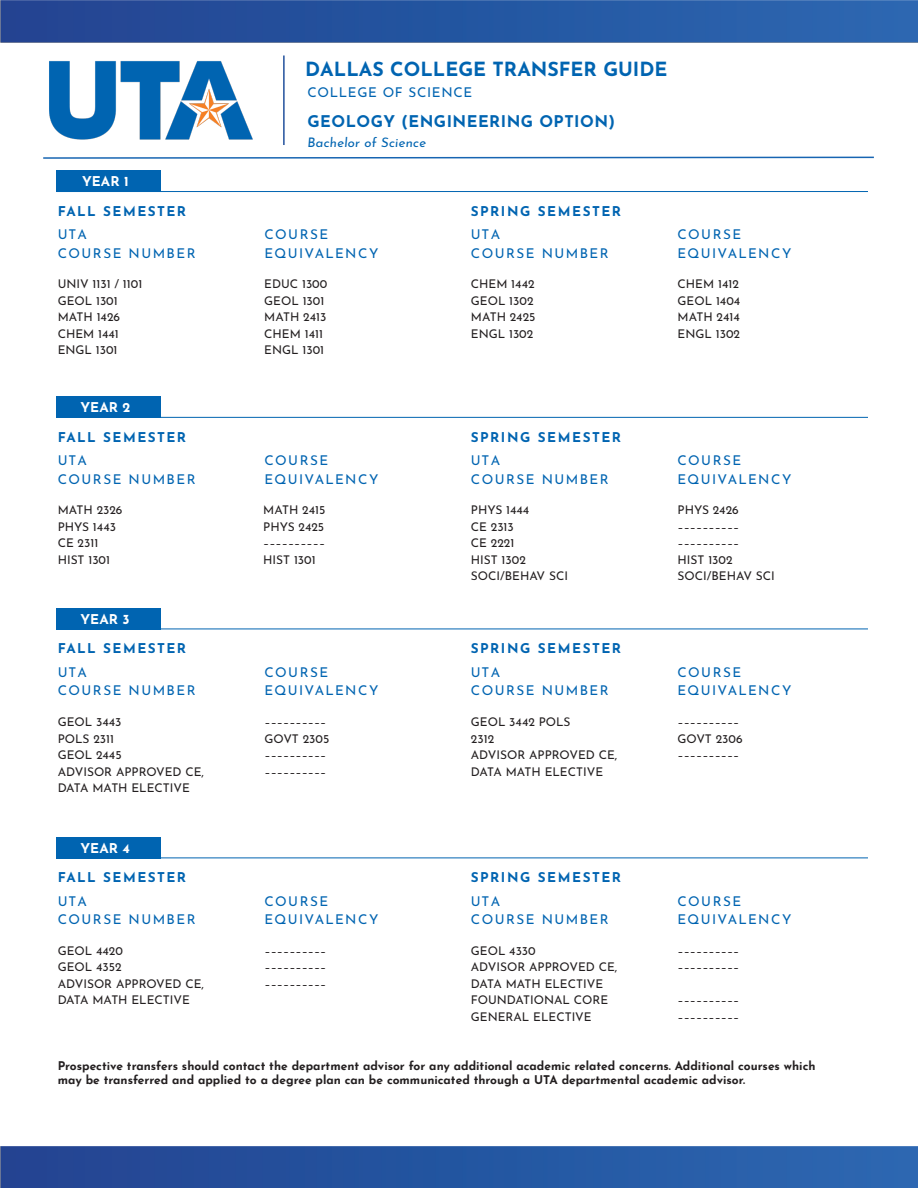
<style>
.page{position:relative;width:918px;height:1188px;background:#fff}
.page>*{position:absolute;margin:0;border:0;box-sizing:border-box;transform-origin:0 0}
.t1{font:700 19.5px "Josefin Sans";color:#0064b1}
.t2{font:700 16.05px "Josefin Sans";letter-spacing:.03em;color:#0064b1}
.t3{font:13.5px "Josefin Sans";letter-spacing:.11em;color:#0064b1}
.t4{font:700 13.5px "Josefin Sans";letter-spacing:.11em;color:#0064b1}
.t5{font:700 13.5px "Josefin Sans";color:#fff}
.t6{font:13.5px "Josefin Sans";letter-spacing:.05em;color:#0064b1}
.t7{font:13.2px "Josefin Sans";color:#0064b1}
.t8{font:12px "Josefin Sans";color:#231f20}
.t9{font:700 12px "Josefin Sans";color:#231f20}
.s1{font-style:inherit}
</style>
<div class="page">
<img style="left:0;top:1146px;width:918px;height:42px">
<hr style="left:283px;top:56px;width:2px;height:89px;background:#23519d">
<img style="left:49px;top:61px;width:204px;height:79px">
<img style="left:0;top:0;width:918px;height:43px">
<svg style="left:43px;top:156px;width:831px;height:3px"></svg>
<hr style="left:57px;top:191px;width:811px;height:1px;background:#0064b1">
<div style="left:57px;top:170px;width:104px;height:21px;background:#0064b1"></div>
<hr style="left:57px;top:417px;width:811px;height:1px;background:#0064b1">
<div style="left:57px;top:396px;width:104px;height:22px;background:#0064b1"></div>
<hr style="left:57px;top:629px;width:811px;height:1px;background:#0064b1">
<div style="left:57px;top:608px;width:104px;height:21px;background:#0064b1"></div>
<hr style="left:57px;top:858px;width:811px;height:1px;background:#0064b1">
<div style="left:57px;top:837px;width:104px;height:21px;background:#0064b1"></div>
<p class="t5" style="left:82px;top:169px;width:48px">YEAR 1</p>
<p class="t1" style="left:305px;top:51px;width:364px"><span class="s1">DALLAS</span> COLLEGE TRANSFER GUIDE</p>
<p class="t6" style="left:308px;top:81px;width:166px">COLLEGE OF SCIENCE</p>
<p class="t2" style="left:308px;top:107px;width:309px">GEOLOGY (ENGINEERING OPTION)</p>
<p class="t7" style="left:307px;top:131px;width:122px">Bachelor of Science</p>
<p class="t4" style="left:58px;top:199px;width:130px">FALL SEMESTER</p>
<p class="t4" style="left:471px;top:199px;width:152px">SPRING SEMESTER</p>
<p class="t3" style="left:58px;top:223px;width:31px">UTA</p>
<p class="t3" style="left:58px;top:242px;width:139px">COURSE NUMBER</p>
<p class="t3" style="left:471px;top:223px;width:31px">UTA</p>
<p class="t3" style="left:471px;top:242px;width:139px">COURSE NUMBER</p>
<p class="t3" style="left:265px;top:223px;width:65px">COURSE</p>
<p class="t3" style="left:265px;top:242px;width:115px">EQUIVALENCY</p>
<p class="t8" style="left:58px;top:274px;width:86px">UNIV 1131 / 1101</p>
<p class="t8" style="left:58px;top:290px;width:62px">GEOL 1301</p>
<p class="t8" style="left:58px;top:307px;width:64px">MATH 1426</p>
<p class="t8" style="left:58px;top:323px;width:63px">CHEM 1441</p>
<p class="t8" style="left:58px;top:340px;width:61px">ENGL 1301</p>
<p class="t8" style="left:264px;top:274px;width:65px">EDUC 1300</p>
<p class="t8" style="left:264px;top:290px;width:62px">GEOL 1301</p>
<p class="t8" style="left:264px;top:307px;width:64px">MATH 2413</p>
<p class="t8" style="left:264px;top:323px;width:60px">CHEM 1411</p>
<p class="t8" style="left:264px;top:340px;width:61px">ENGL 1301</p>
<p class="t8" style="left:471px;top:274px;width:65px">CHEM 1442</p>
<p class="t8" style="left:471px;top:290px;width:64px">GEOL 1302</p>
<p class="t8" style="left:471px;top:307px;width:66px">MATH 2425</p>
<p class="t8" style="left:471px;top:323px;width:64px">ENGL 1302</p>
<p class="t3" style="left:678px;top:223px;width:65px">COURSE</p>
<p class="t3" style="left:678px;top:242px;width:115px">EQUIVALENCY</p>
<p class="t8" style="left:678px;top:274px;width:63px">CHEM 1412</p>
<p class="t8" style="left:678px;top:290px;width:64px">GEOL 1404</p>
<p class="t8" style="left:678px;top:307px;width:64px">MATH 2414</p>
<p class="t8" style="left:678px;top:323px;width:64px">ENGL 1302</p>
<p class="t5" style="left:80px;top:395px;width:51px">YEAR 2</p>
<p class="t4" style="left:58px;top:425px;width:130px">FALL SEMESTER</p>
<p class="t4" style="left:471px;top:425px;width:152px">SPRING SEMESTER</p>
<p class="t3" style="left:58px;top:449px;width:31px">UTA</p>
<p class="t3" style="left:58px;top:468px;width:139px">COURSE NUMBER</p>
<p class="t3" style="left:471px;top:449px;width:31px">UTA</p>
<p class="t3" style="left:471px;top:468px;width:139px">COURSE NUMBER</p>
<p class="t3" style="left:265px;top:449px;width:65px">COURSE</p>
<p class="t3" style="left:265px;top:468px;width:115px">EQUIVALENCY</p>
<p class="t8" style="left:58px;top:500px;width:66px">MATH 2326</p>
<p class="t8" style="left:58px;top:516px;width:60px">PHYS 1443</p>
<p class="t8" style="left:58px;top:533px;width:42px">CE 2311</p>
<p class="t8" style="left:58px;top:549px;width:54px">HIST 1301</p>
<p class="t8" style="left:263px;top:500px;width:64px">MATH 2415</p>
<p class="t8" style="left:263px;top:516px;width:62px">PHYS 2425</p>
<p class="t8" style="left:263px;top:533px;width:63px">––––––––––</p>
<p class="t8" style="left:263px;top:549px;width:54px">HIST 1301</p>
<p class="t8" style="left:471px;top:500px;width:60px">PHYS 1444</p>
<p class="t8" style="left:471px;top:516px;width:45px">CE 2313</p>
<p class="t8" style="left:471px;top:533px;width:45px">CE 2221</p>
<p class="t8" style="left:471px;top:549px;width:57px">HIST 1302</p>
<p class="t8" style="left:471px;top:566px;width:99px">SOCI/BEHAV SCI</p>
<p class="t5" style="left:80px;top:607px;width:51px">YEAR 3</p>
<p class="t4" style="left:58px;top:637px;width:130px">FALL SEMESTER</p>
<p class="t4" style="left:471px;top:637px;width:152px">SPRING SEMESTER</p>
<p class="t3" style="left:58px;top:661px;width:31px">UTA</p>
<p class="t3" style="left:58px;top:679px;width:139px">COURSE NUMBER</p>
<p class="t3" style="left:471px;top:661px;width:31px">UTA</p>
<p class="t3" style="left:471px;top:679px;width:139px">COURSE NUMBER</p>
<p class="t3" style="left:265px;top:661px;width:65px">COURSE</p>
<p class="t3" style="left:265px;top:679px;width:115px">EQUIVALENCY</p>
<p class="t8" style="left:58px;top:712px;width:65px">GEOL 3443</p>
<p class="t8" style="left:58px;top:728px;width:58px">POLS 2311</p>
<p class="t8" style="left:58px;top:745px;width:65px">GEOL 2445</p>
<p class="t8" style="left:58px;top:761px;width:148px">ADVISOR APPROVED CE,</p>
<p class="t8" style="left:58px;top:778px;width:134px">DATA MATH ELECTIVE</p>
<p class="t8" style="left:265px;top:712px;width:63px">––––––––––</p>
<p class="t8" style="left:265px;top:728px;width:66px">GOVT 2305</p>
<p class="t8" style="left:265px;top:745px;width:63px">––––––––––</p>
<p class="t8" style="left:265px;top:761px;width:63px">––––––––––</p>
<p class="t8" style="left:471px;top:712px;width:101px">GEOL 3442 POLS</p>
<p class="t8" style="left:471px;top:728px;width:25px">2312</p>
<p class="t8" style="left:471px;top:745px;width:148px">ADVISOR APPROVED CE,</p>
<p class="t8" style="left:471px;top:761px;width:134px">DATA MATH ELECTIVE</p>
<p class="t3" style="left:678px;top:449px;width:65px">COURSE</p>
<p class="t3" style="left:678px;top:468px;width:115px">EQUIVALENCY</p>
<p class="t8" style="left:678px;top:500px;width:63px">PHYS 2426</p>
<p class="t8" style="left:678px;top:516px;width:63px">––––––––––</p>
<p class="t8" style="left:678px;top:533px;width:63px">––––––––––</p>
<p class="t8" style="left:678px;top:549px;width:57px">HIST 1302</p>
<p class="t8" style="left:678px;top:566px;width:99px">SOCI/BEHAV SCI</p>
<p class="t3" style="left:678px;top:661px;width:65px">COURSE</p>
<p class="t3" style="left:678px;top:679px;width:115px">EQUIVALENCY</p>
<p class="t8" style="left:678px;top:712px;width:63px">––––––––––</p>
<p class="t8" style="left:678px;top:728px;width:67px">GOVT 2306</p>
<p class="t8" style="left:678px;top:745px;width:63px">––––––––––</p>
<p class="t5" style="left:80px;top:836px;width:51px">YEAR 4</p>
<p class="t4" style="left:58px;top:866px;width:130px">FALL SEMESTER</p>
<p class="t4" style="left:471px;top:866px;width:152px">SPRING SEMESTER</p>
<p class="t3" style="left:58px;top:890px;width:31px">UTA</p>
<p class="t3" style="left:58px;top:908px;width:139px">COURSE NUMBER</p>
<p class="t3" style="left:471px;top:890px;width:31px">UTA</p>
<p class="t3" style="left:471px;top:908px;width:139px">COURSE NUMBER</p>
<p class="t3" style="left:265px;top:890px;width:65px">COURSE</p>
<p class="t3" style="left:265px;top:908px;width:115px">EQUIVALENCY</p>
<p class="t8" style="left:58px;top:941px;width:67px">GEOL 4420</p>
<p class="t8" style="left:58px;top:957px;width:65px">GEOL 4352</p>
<p class="t8" style="left:58px;top:974px;width:148px">ADVISOR APPROVED CE,</p>
<p class="t8" style="left:58px;top:990px;width:134px">DATA MATH ELECTIVE</p>
<p class="t8" style="left:265px;top:941px;width:63px">––––––––––</p>
<p class="t8" style="left:265px;top:957px;width:63px">––––––––––</p>
<p class="t8" style="left:265px;top:974px;width:63px">––––––––––</p>
<p class="t8" style="left:471px;top:941px;width:66px">GEOL 4330</p>
<p class="t8" style="left:471px;top:957px;width:148px">ADVISOR APPROVED CE,</p>
<p class="t8" style="left:471px;top:974px;width:134px">DATA MATH ELECTIVE</p>
<p class="t8" style="left:471px;top:990px;width:139px">FOUNDATIONAL CORE</p>
<p class="t8" style="left:471px;top:1007px;width:122px">GENERAL ELECTIVE</p>
<p class="t3" style="left:678px;top:890px;width:65px">COURSE</p>
<p class="t3" style="left:678px;top:908px;width:115px">EQUIVALENCY</p>
<p class="t8" style="left:678px;top:941px;width:63px">––––––––––</p>
<p class="t8" style="left:678px;top:957px;width:63px">––––––––––</p>
<p class="t8" style="left:678px;top:990px;width:63px">––––––––––</p>
<p class="t8" style="left:678px;top:1007px;width:63px">––––––––––</p>
<p class="t9" style="left:58px;top:1055px;width:759px">Prospective transfers should contact the department advisor for any additional academic related concerns. Additional courses which</p>
<p class="t9" style="left:58px;top:1069px;width:689px">may be transferred and applied to a degree plan can be communicated through a UTA departmental academic advisor.</p>
</div>
